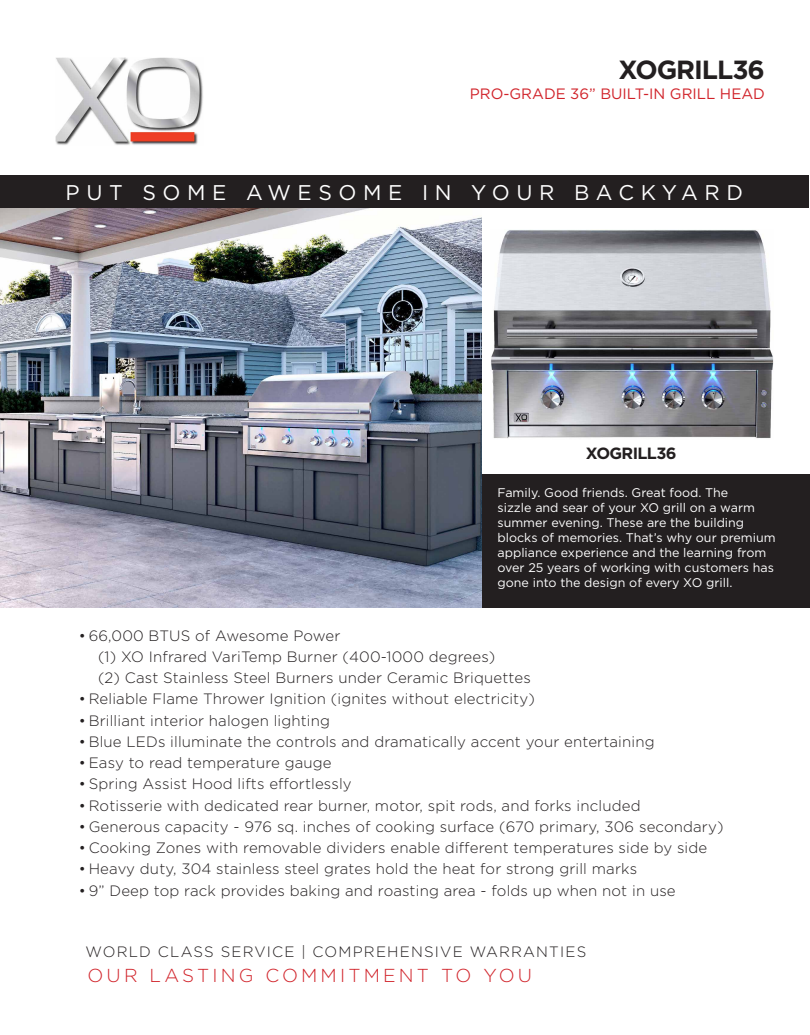
<style>
.page{position:relative;width:810px;height:1035px;background:#fff}
.page>*{position:absolute;margin:0;border:0;box-sizing:border-box;transform-origin:0 0}
.t1{font:700 26.25px "Gotham";letter-spacing:-.04em;color:#231f20}
.t2{font:21.25px "Gotham";letter-spacing:.31em;color:#fff}
.t3{font:300 18.75px "Gotham";letter-spacing:.17em;color:#d1232a}
.t4{font:700 16.25px "Gotham";letter-spacing:-.04em;color:#231f20}
.t5{font:300 15px/21.2px "Gotham";letter-spacing:.01em;color:#231f20}
.t6{font:300 15px "Gotham";letter-spacing:.08em;color:#231f20}
.t7{font:15px "Gotham";color:#d1232a}
.t8{font:12.5px/15px "Gotham";color:#fff}
</style>
<div class="page">
<div style="left:478px;top:474px;width:332px;height:134px;background:#231f20"></div>
<img style="left:55px;top:58px;width:148px;height:87px">
<img style="left:491px;top:230px;width:283px;height:209px">
<img style="left:0;top:208px;width:481px;height:400px">
<div style="left:0;top:175px;width:809px;height:33px;background:#231f20"></div>
<p class="t1" style="left:619px;top:52px;width:148px">XOGRILL36</p>
<p class="t7" style="left:470px;top:85px;width:297px">PRO-GRADE 36” BUILT-IN GRILL HEAD</p>
<p class="t2" style="left:66px;top:179px;width:142px">PUT SOM</p>
<p class="t2" style="left:246px;top:179px;width:499px">AWESOME IN YOUR BACKYARD</p>
<p class="t2" style="left:101px;top:179px;width:608px">HOW BEAUTIFUL KITCHENS BREATHE</p>
<p class="t4" style="left:586px;top:442px;width:92px">XOGRILL36</p>
<p class="t8" style="left:498px;top:485px;width:280px">Family. Good friends. Great food. The<br>sizzle and sear of your XO grill on a warm summer evening. These are the building blocks of memories. That’s why our premium appliance experience and the learning from over 25 years of working with customers has gone into the design of every XO grill.</p>
<p class="t5" style="left:98px;top:624px;width:434px;text-indent:-19px">• 66,000 BTUS of Awesome Power<br>(1) XO Infrared VariTemp Burner (400-1000 degrees)<br>(2) Cast Stainless Steel Burners under Ceramic Briquettes</p>
<p class="t5" style="left:79px;top:688px;width:458px">• Reliable Flame Thrower Ignition (ignites without electricity)</p>
<p class="t5" style="left:79px;top:709px;width:253px">• Brilliant interior halogen lighting</p>
<p class="t5" style="left:79px;top:731px;width:577px">• Blue LEDs illuminate the controls and dramatically accent your entertaining</p>
<p class="t5" style="left:79px;top:752px;width:254px">• Easy to read temperature gauge</p>
<p class="t5" style="left:79px;top:773px;width:274px">• Spring Assist Hood lifts effortlessly</p>
<p class="t5" style="left:79px;top:794px;width:563px">• Rotisserie with dedicated rear burner, motor, spit rods, and forks included</p>
<p class="t5" style="left:79px;top:816px;width:646px">• Generous capacity - 976 sq. inches of cooking surface (670 primary, 306 secondary)</p>
<p class="t5" style="left:79px;top:837px;width:630px">• Cooking Zones with removable dividers enable different temperatures side by side</p>
<p class="t5" style="left:79px;top:858px;width:560px">• Heavy duty, 304 stainless steel grates hold the heat for strong grill marks</p>
<p class="t5" style="left:79px;top:879px;width:598px">• 9” Deep top rack provides baking and roasting area - folds up when not in use</p>
<p class="t6" style="left:86px;top:942px;width:502px">WORLD CLASS SERVICE | COMPREHENSIVE WARRANTIES</p>
<p class="t3" style="left:88px;top:964px;width:446px">OUR LASTING COMMITMENT TO YOU</p>
</div>
